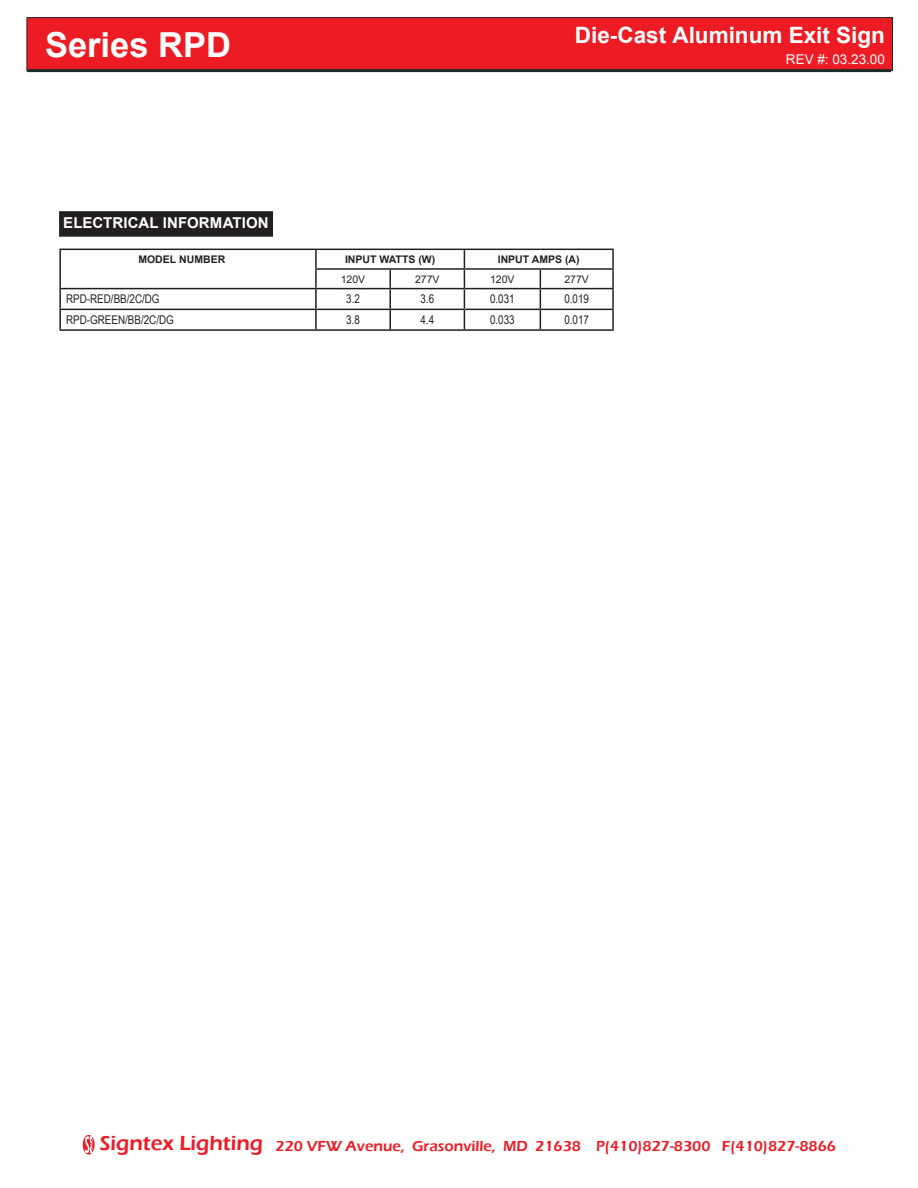
<style>
.page{position:relative;width:918px;height:1188px;background:#fff}
.page>*{position:absolute;margin:0;border:0;box-sizing:border-box;transform-origin:0 0}
.t1{font:700 34.5px "Arial";color:#fff}
.t2{font:700 22.5px "Arial";color:#fff}
.t3{font:15px "Eras Demi ITC";color:#ed1c24}
.t4{font:700 15px "Arial";letter-spacing:.005em;color:#fff}
.t5{font:13.5px "Arial";color:#fff}
.t6{font:12px "Arial Narrow";color:#231f20}
.t7{font:700 10.5px "Arial";color:#231f20}
.t8{font:10.5px "Arial";color:#231f20}
.s1{font-style:inherit}
.s2{font-size:21px}
</style>
<div class="page">
<div style="left:59px;top:211px;width:214px;height:26px;background:#231f20"></div>
<hr style="left:59px;top:249px;width:257px;height:1px;background:#231f20">
<hr style="left:316px;top:249px;width:74px;height:1px;background:#231f20">
<hr style="left:390px;top:249px;width:150px;height:1px;background:#231f20">
<hr style="left:540px;top:249px;width:74px;height:1px;background:#231f20">
<svg style="left:59px;top:250px;width:2px;height:38px"></svg>
<hr style="left:315px;top:268px;width:75px;height:2px;background:#231f20">
<svg style="left:315px;top:250px;width:2px;height:38px"></svg>
<hr style="left:390px;top:268px;width:74px;height:2px;background:#231f20">
<svg style="left:389px;top:270px;width:2px;height:18px"></svg>
<hr style="left:464px;top:268px;width:76px;height:2px;background:#231f20">
<hr style="left:540px;top:268px;width:74px;height:2px;background:#231f20">
<svg style="left:612px;top:250px;width:2px;height:38px"></svg>
<hr style="left:59px;top:288px;width:257px;height:1px;background:#231f20">
<hr style="left:59px;top:289px;width:2px;height:20px;background:#231f20">
<hr style="left:316px;top:288px;width:74px;height:1px;background:#231f20">
<hr style="left:315px;top:289px;width:2px;height:20px;background:#231f20">
<hr style="left:390px;top:288px;width:74px;height:1px;background:#231f20">
<hr style="left:389px;top:289px;width:2px;height:20px;background:#231f20">
<hr style="left:464px;top:288px;width:76px;height:1px;background:#231f20">
<hr style="left:540px;top:288px;width:74px;height:1px;background:#231f20">
<hr style="left:612px;top:289px;width:2px;height:20px;background:#231f20">
<hr style="left:59px;top:309px;width:257px;height:1px;background:#231f20">
<svg style="left:59px;top:310px;width:2px;height:19px"></svg>
<hr style="left:316px;top:309px;width:74px;height:1px;background:#231f20">
<svg style="left:315px;top:310px;width:2px;height:19px"></svg>
<hr style="left:390px;top:309px;width:74px;height:1px;background:#231f20">
<svg style="left:389px;top:310px;width:2px;height:19px"></svg>
<hr style="left:464px;top:309px;width:76px;height:1px;background:#231f20">
<svg style="left:464px;top:250px;width:1px;height:79px"></svg>
<hr style="left:540px;top:309px;width:74px;height:1px;background:#231f20">
<svg style="left:540px;top:270px;width:1px;height:59px"></svg>
<svg style="left:612px;top:310px;width:2px;height:19px"></svg>
<hr style="left:59px;top:329px;width:555px;height:2px;background:#231f20">
<svg style="left:83px;top:1135px;width:12px;height:20px"></svg>
<div style="left:27px;top:17px;width:866px;height:54px;background:#ed1c24;border:1px solid #231f20"></div>
<hr style="left:27px;top:69px;width:864px;height:3px;background:#1c2c26">
<h1 class="t1" style="left:45px;top:20px;width:187px">Series RPD</h1>
<h2 class="t2" style="left:575px;top:20px;width:312px">Die-Cast Aluminum Exit Sign</h2>
<p class="t5" style="left:786px;top:50px;width:101px">REV #: 03.23.00</p>
<p class="t4" style="left:63px;top:213px;width:207px">ELECTRICAL INFORMATION</p>
<p class="t7" style="left:138px;top:252px;width:88px"><span class="s1">MODEL</span> NUMBER</p>
<p class="t7" style="left:345px;top:252px;width:92px">NI P U T W A T T S W( )</p>
<p class="t7" style="left:498px;top:252px;width:83px">NI P U T A M P S A( )</p>
<p class="t8" style="left:341px;top:272px;width:26px">120V</p>
<p class="t8" style="left:415px;top:272px;width:26px">277V</p>
<p class="t8" style="left:490px;top:272px;width:26px">120V</p>
<p class="t8" style="left:564px;top:272px;width:26px">277V</p>
<p class="t6" style="left:66px;top:290px;width:95px">RPD-RED/BB/2C/DG</p>
<p class="t6" style="left:346px;top:290px;width:15px">2.3</p>
<p class="t6" style="left:421px;top:290px;width:15px">6.3</p>
<p class="t6" style="left:490px;top:290px;width:26px">130.0</p>
<p class="t6" style="left:564px;top:290px;width:26px">910.0</p>
<p class="t6" style="left:66px;top:311px;width:109px">RPD-GREEN/BB/2C/DG</p>
<p class="t6" style="left:346px;top:311px;width:15px">8.3</p>
<p class="t6" style="left:421px;top:311px;width:15px">4.4</p>
<p class="t6" style="left:490px;top:311px;width:26px">330.0</p>
<p class="t6" style="left:564px;top:311px;width:26px">710.0</p>
<p class="t3" style="left:100px;top:1137px;width:738px"><span class="s2">Signtex Lighting</span> 220 VFW Avenue, Grasonville, MD 21638 P (410)827- 8300 F(410)827- 8866</p>
</div>
